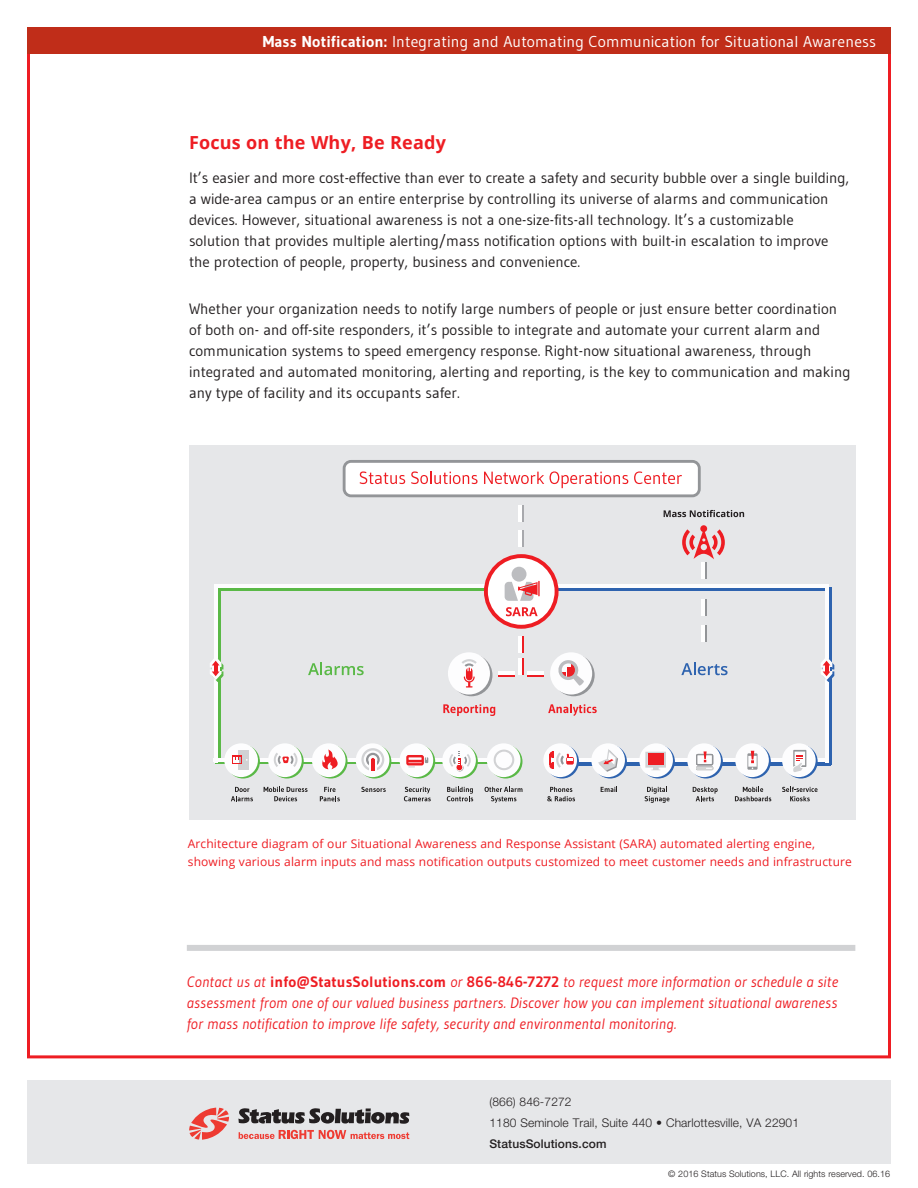
<style>
.page{position:relative;width:918px;height:1188px;background:#fff}
.page>*{position:absolute;margin:0;border:0;box-sizing:border-box;transform-origin:0 0}
.t1{font:700 18px "Open Sans";letter-spacing:.01em;color:#ee1d23}
.t2{font:15.75px "Gudea";letter-spacing:.01em;color:#fff}
.t3{font:15px/21px "Gudea";color:#231f20}
.t4{font:italic 15px/21px "Gudea";letter-spacing:.01em;color:#ee1d23;text-align:justify}
.t5{font:12px/18px "Open Sans";letter-spacing:.01em;color:#ee1d23}
.t6{font:300 12px/21px "Helvetica Neue";letter-spacing:.01em;color:#231f20}
.t7{font:500 12px "Helvetica Neue";letter-spacing:.01em;color:#231f20}
.t8{font:300 9px "Helvetica Neue";letter-spacing:.005em;color:#231f20}
.s1{font-weight:700}
.s2{font-weight:700;font-style:normal}
</style>
<div class="page">
<div style="left:27px;top:27px;width:864px;height:27px;background:#c02d19"></div>
<div style="left:187px;top:945px;width:668px;height:6px;background:#d1d2d4"></div>
<div style="left:27px;top:1080px;width:864px;height:83px;background:#e6e7e9"></div>
<svg style="left:239px;top:1130px;width:170px;height:9px"></svg>
<svg style="left:238px;top:1108px;width:171px;height:16px"></svg>
<svg style="left:189px;top:1108px;width:40px;height:32px"></svg>
<div style="left:189px;top:446px;width:667px;height:374px;background:#e6e7e9"></div>
<div style="left:344px;top:461px;width:355px;height:35px;background:#fff;border-radius:7px"></div>
<div style="left:343px;top:460px;width:358px;height:37px;border:3px solid #939598;border-radius:7px"></div>
<hr style="left:569px;top:761px;width:261px;height:4px;background:#2e63af">
<hr style="left:541px;top:587px;width:291px;height:4px;background:#2e63af">
<hr style="left:216px;top:587px;width:277px;height:4px;background:#5ab947">
<hr style="left:216px;top:760px;width:278px;height:4px;background:#5ab947">
<div style="left:216px;top:590px;width:5px;height:174px;background:#5ab947"></div>
<div style="left:827px;top:590px;width:5px;height:175px;background:#2e63af"></div>
<hr style="left:214px;top:759px;width:281px;height:3px;background:#fdfdfe">
<hr style="left:552px;top:759px;width:277px;height:3px;background:#fdfdfe">
<hr style="left:214px;top:587px;width:4px;height:175px;background:#fdfdfe">
<hr style="left:825px;top:586px;width:4px;height:176px;background:#fdfdfe">
<svg style="left:682px;top:525px;width:43px;height:34px"></svg>
<hr style="left:703px;top:563px;width:4px;height:16px;background:#939598">
<hr style="left:703px;top:600px;width:4px;height:16px;background:#939598">
<hr style="left:703px;top:625px;width:4px;height:16px;background:#939598">
<hr style="left:701px;top:563px;width:4px;height:16px;background:#fff">
<hr style="left:701px;top:600px;width:4px;height:16px;background:#fff">
<hr style="left:701px;top:625px;width:4px;height:16px;background:#fff">
<hr style="left:214px;top:584px;width:615px;height:4px;background:#fdfdfe">
<svg style="left:226px;top:745px;width:34px;height:34px"></svg>
<div style="left:224px;top:743px;width:34px;height:34px;background:#fdfdfe;border-radius:50%"></div>
<div style="left:238px;top:750px;width:11px;height:20px;background:#d1d2d4"></div>
<div style="left:232px;top:756px;width:10px;height:8px;background:#ee1d23"></div>
<svg style="left:233px;top:757px;width:15px;height:6px"></svg>
<svg style="left:664px;top:510px;width:80px;height:7px"></svg>
<svg style="left:360px;top:471px;width:45px;height:13px"></svg>
<svg style="left:411px;top:471px;width:67px;height:13px"></svg>
<svg style="left:484px;top:472px;width:60px;height:12px"></svg>
<svg style="left:550px;top:471px;width:78px;height:17px"></svg>
<svg style="left:634px;top:471px;width:48px;height:13px"></svg>
<svg style="left:231px;top:787px;width:22px;height:14px"></svg>
<svg style="left:264px;top:787px;width:44px;height:14px"></svg>
<svg style="left:320px;top:787px;width:20px;height:14px"></svg>
<svg style="left:361px;top:787px;width:25px;height:5px"></svg>
<svg style="left:404px;top:787px;width:27px;height:14px"></svg>
<svg style="left:314px;top:745px;width:34px;height:34px"></svg>
<div style="left:312px;top:743px;width:34px;height:34px;background:#fdfdfe;border-radius:50%"></div>
<svg style="left:322px;top:749px;width:16px;height:20px"></svg>
<svg style="left:270px;top:745px;width:34px;height:34px"></svg>
<div style="left:268px;top:743px;width:34px;height:34px;background:#fdfdfe;border-radius:50%"></div>
<svg style="left:274px;top:753px;width:24px;height:14px"></svg>
<svg style="left:358px;top:745px;width:33px;height:34px"></svg>
<div style="left:356px;top:743px;width:33px;height:34px;background:#fdfdfe;border-radius:50%"></div>
<svg style="left:361px;top:748px;width:23px;height:25px"></svg>
<hr style="left:371px;top:760px;width:4px;height:11px;background:#ee1d23">
<svg style="left:545px;top:745px;width:34px;height:34px"></svg>
<div style="left:543px;top:743px;width:34px;height:34px;background:#fdfdfe;border-radius:50%"></div>
<svg style="left:547px;top:787px;width:28px;height:14px"></svg>
<svg style="left:593px;top:745px;width:34px;height:34px"></svg>
<div style="left:591px;top:743px;width:34px;height:34px;background:#fdfdfe;border-radius:50%"></div>
<svg style="left:601px;top:787px;width:16px;height:5px"></svg>
<svg style="left:641px;top:745px;width:34px;height:34px"></svg>
<div style="left:639px;top:743px;width:34px;height:34px;background:#fdfdfe;border-radius:50%"></div>
<svg style="left:645px;top:787px;width:25px;height:16px"></svg>
<svg style="left:689px;top:745px;width:34px;height:34px"></svg>
<div style="left:687px;top:743px;width:34px;height:34px;background:#fdfdfe;border-radius:50%"></div>
<svg style="left:693px;top:787px;width:25px;height:14px"></svg>
<svg style="left:737px;top:745px;width:34px;height:34px"></svg>
<div style="left:735px;top:743px;width:34px;height:34px;background:#fdfdfe;border-radius:50%"></div>
<svg style="left:735px;top:787px;width:36px;height:14px"></svg>
<svg style="left:784px;top:745px;width:34px;height:34px"></svg>
<div style="left:782px;top:743px;width:34px;height:34px;background:#fdfdfe;border-radius:50%"></div>
<svg style="left:782px;top:787px;width:36px;height:14px"></svg>
<svg style="left:549px;top:752px;width:24px;height:17px"></svg>
<svg style="left:598px;top:749px;width:20px;height:23px"></svg>
<svg style="left:696px;top:751px;width:17px;height:19px"></svg>
<svg style="left:747px;top:751px;width:11px;height:19px"></svg>
<svg style="left:402px;top:745px;width:33px;height:34px"></svg>
<div style="left:400px;top:743px;width:33px;height:34px;background:#fdfdfe;border-radius:50%"></div>
<svg style="left:406px;top:755px;width:22px;height:13px"></svg>
<svg style="left:793px;top:750px;width:13px;height:22px"></svg>
<svg style="left:444px;top:745px;width:34px;height:34px"></svg>
<div style="left:442px;top:743px;width:34px;height:34px;background:#fdfdfe;border-radius:50%"></div>
<svg style="left:449px;top:753px;width:22px;height:17px"></svg>
<svg style="left:447px;top:787px;width:26px;height:14px"></svg>
<svg style="left:645px;top:752px;width:21px;height:18px"></svg>
<svg style="left:308px;top:662px;width:56px;height:13px"></svg>
<svg style="left:681px;top:662px;width:47px;height:13px"></svg>
<div style="left:450px;top:654px;width:42px;height:42px;background:#939598;border-radius:50%"></div>
<div style="left:448px;top:652px;width:42px;height:43px;background:#fdfdfe;border-radius:50%"></div>
<svg style="left:462px;top:659px;width:15px;height:29px"></svg>
<svg style="left:443px;top:704px;width:52px;height:12px"></svg>
<svg style="left:548px;top:704px;width:49px;height:12px"></svg>
<svg style="left:553px;top:654px;width:42px;height:42px"></svg>
<div style="left:550px;top:652px;width:42px;height:43px;background:#fdfdfe;border-radius:50%"></div>
<svg style="left:558px;top:660px;width:26px;height:26px"></svg>
<hr style="left:520px;top:506px;width:4px;height:16px;background:#a8a9ad">
<hr style="left:518px;top:506px;width:4px;height:16px;background:#fff">
<hr style="left:520px;top:530px;width:4px;height:16px;background:#a8a9ad">
<hr style="left:518px;top:530px;width:4px;height:16px;background:#fff">
<div style="left:527px;top:672px;width:16px;height:5px;background:#ee1d23"></div>
<hr style="left:527px;top:671px;width:16px;height:4px;background:#fff">
<div style="left:499px;top:672px;width:16px;height:5px;background:#ee1d23"></div>
<hr style="left:499px;top:671px;width:16px;height:4px;background:#fff">
<hr style="left:520px;top:636px;width:4px;height:16px;background:#ee1d23">
<hr style="left:518px;top:636px;width:4px;height:16px;background:#fff">
<svg style="left:486px;top:556px;width:71px;height:71px;background:#fce5e6"></svg>
<div style="left:484px;top:554px;width:75px;height:75px;border:4px solid #ee1d23;border-radius:50%"></div>
<div style="left:512px;top:567px;width:15px;height:15px;background:#bcbdc0;border-radius:50%"></div>
<svg style="left:505px;top:581px;width:35px;height:20px"></svg>
<svg style="left:506px;top:607px;width:32px;height:9px"></svg>
<svg style="left:489px;top:745px;width:33px;height:34px"></svg>
<div style="left:487px;top:743px;width:34px;height:34px;background:#fdfdfe;border-radius:50%"></div>
<svg style="left:485px;top:787px;width:37px;height:16px"></svg>
<svg style="left:494px;top:750px;width:20px;height:20px"></svg>
<hr style="left:520px;top:659px;width:4px;height:16px;background:#ee1d23">
<hr style="left:518px;top:659px;width:4px;height:16px;background:#fff">
<svg style="left:210px;top:659px;width:13px;height:23px"></svg>
<svg style="left:821px;top:659px;width:13px;height:23px"></svg>
<div style="left:648px;top:754px;width:16px;height:11px;background:#ee1d23"></div>
<p class="t2" style="left:263px;top:31px;width:615px"><span class="s1">Mass Notification:</span> Integrating and Automating Communication for Situational Awareness</p>
<p class="t1" style="left:189px;top:130px;width:258px">Focus on the Why, Be Ready</p>
<p class="t3" style="left:189px;top:167px;width:662px">It’s easier and more cost-effective than ever to create a safety and security bubble over a single building, a wide-area campus or an entire enterprise by controlling its universe of alarms and communication devices. However, situational awareness is not a one-size-fits-all technology. It’s a customizable<br>solution that provides multiple alerting/mass notification options with built-in escalation to improve the protection of people, property, business and convenience.</p>
<p class="t3" style="left:189px;top:298px;width:663px">Whether your organization needs to notify large numbers of people or just ensure better coordination of both on- and off-site responders, it’s possible to integrate and automate your current alarm and communication systems to speed emergency response. Right-now situational awareness, through integrated and automated monitoring, alerting and reporting, is the key to communication and making any type of facility and its occupants safer.</p>
<p class="t5" style="left:188px;top:835px;width:665px">Architecture diagram of our Situational Awareness and Response Assistant (SARA) automated alerting engine, showing various alarm inputs and mass notification outputs customized to meet customer needs and infrastructure</p>
<p class="t4" style="left:187px;top:971px;width:653px">Contact us at <span class="s2">info@StatusSolutions.com</span> or <span class="s2">866-846-7272</span> to request more information or schedule a site assessment from one of our valued business partners. Discover how you can implement situational awareness for mass notification to improve life safety, security and environmental monitoring.</p>
<p class="t6" style="left:489px;top:1091px;width:311px">(866) 846-7272<br>1180 Seminole Trail, Suite 440 • Charlottesville, VA 22901</p>
<p class="t7" style="left:489px;top:1137px;width:119px">StatusSolutions.com</p>
<p class="t8" style="left:668px;top:1168px;width:223px">© 2016 Status Solutions, LLC. All rights reserved. 06.16</p>
</div>
